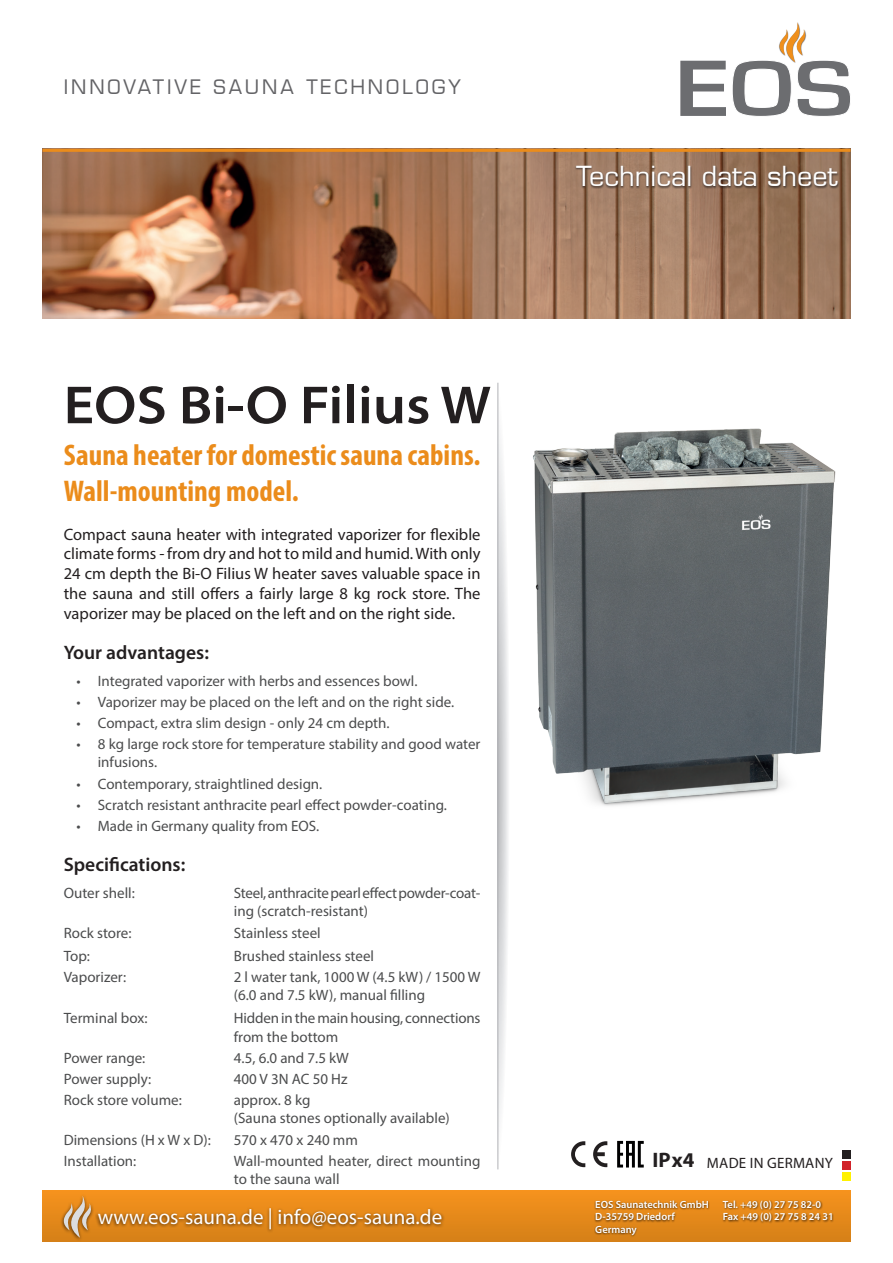
<style>
.page{position:relative;width:893px;height:1263px;background:#fff}
.page>*{position:absolute;margin:0;border:0;box-sizing:border-box;transform-origin:0 0}
.t1{font:600 semi-expanded 54px "Myriad Pro";color:#231f20}
.t2{font:700 condensed 30px/36px "Myriad Pro";color:#eb8c1b}
.t3{font:27px "Eurostile LT";color:#fff}
.t4{font:21px "Myriad Pro";color:#fff}
.t5{font:700 21px "Myriad Pro";color:#231f20}
.Fließtest{font:600 19.5px "Myriad Pro";color:#231f20}
.t6{font:19.5px "Eurostile LT";letter-spacing:.15em;color:#636366}
.Fließtest-2{font:16.5px/19.8px "Myriad Pro";color:#231f20;text-align:justify}
.t7{font:15px/18px "Myriad Pro";color:#4b4c4d}
.t8{font:15px "Myriad Pro";letter-spacing:.02em;color:#231f20}
.t9{font:600 10.5px "Myriad Pro";color:#fff}
</style>
<div class="page">
<svg style="left:680px;top:61px;width:46px;height:55px"></svg>
<svg style="left:732px;top:22px;width:118px;height:94px"></svg>
<img style="left:43px;top:152px;width:807px;height:167px">
<hr style="left:43px;top:149px;width:807px;height:3px;background:#eb8c1b">
<div style="left:43px;top:1191px;width:807px;height:51px;background:linear-gradient(to bottom,#f6921d,#d58017)"></div>
<div style="left:95px;top:1206px;width:350px;height:28px;background:#231f20;opacity:.75"></div>
<div style="left:60px;top:1194px;width:34px;height:48px;background:#231f20;opacity:.75"></div>
<svg style="left:61px;top:1195px;width:31px;height:43px"></svg>
<div style="left:594px;top:1199px;width:239px;height:38px;background:#231f20;opacity:.75"></div>
<svg style="left:498px;top:383px;width:10px;height:786px"></svg>
<hr style="left:497px;top:383px;width:1px;height:786px;background:#b2b3b7">
<img style="left:497px;top:412px;width:339px;height:417px">
<div style="left:842px;top:1150px;width:8px;height:9px;background:#231f20"></div>
<div style="left:842px;top:1161px;width:8px;height:9px;background:#d1232a"></div>
<div style="left:842px;top:1172px;width:8px;height:8px;background:#fff101"></div>
<svg style="left:571px;top:1141px;width:14px;height:26px"></svg>
<svg style="left:593px;top:1141px;width:14px;height:26px"></svg>
<svg style="left:617px;top:1141px;width:27px;height:26px"></svg>
<div style="left:574px;top:165px;width:266px;height:24px;background:#231f20;opacity:.75"></div>
<h3 class="t6" style="left:64px;top:76px;width:398px">INNOVATIVE SAUNA TECHNOLOGY</h3>
<p class="t1" style="left:64px;top:375px;width:429px">EOS Bi-O Filius W</p>
<p class="t2" style="left:64px;top:436px;width:418px">Sauna heater for domestic sauna cabins.<br>Wall-mounting model.</p>
<p class="Fließtest-2" style="left:64px;top:524px;width:418px">Compact sauna heater with integrated vaporizer for flexible climate forms - from dry and hot to mild and humid. With only 24 cm depth the Bi-O Filius W heater saves valuable space in the sauna and still offers a fairly large 8 kg rock store. The vaporizer may be placed on the left and on the right side.</p>
<p class="Fließtest" style="left:64px;top:640px;width:147px">Your advantages:</p>
<p class="t7" style="left:77px;top:671px;width:342px">• Integrated vaporizer with herbs and essences bowl.</p>
<p class="t7" style="left:77px;top:693px;width:379px">• Vaporizer may be placed on the left and on the right side.</p>
<p class="t7" style="left:77px;top:714px;width:315px">• Compact, extra slim design - only 24 cm depth.</p>
<p class="t7" style="left:98px;top:735px;width:384px;text-indent:-21px">• 8 kg large rock store for temperature stability and good water infusions.</p>
<p class="t7" style="left:77px;top:774px;width:247px">• Contemporary, straightlined design.</p>
<p class="t7" style="left:77px;top:795px;width:372px">• Scratch resistant anthracite pearl effect powder-coating.</p>
<p class="t7" style="left:77px;top:817px;width:244px">• Made in Germany quality from EOS.</p>
<p class="Fließtest" style="left:64px;top:852px;width:123px">Specifications:</p>
<p class="t7" style="left:64px;top:884px;width:73px">Outer shell:</p>
<p class="t7" style="left:234px;top:884px;width:248px">Steel, anthracite pearl effect powder-coat&shy;ing (scratch-resistant)</p>
<p class="t7" style="left:64px;top:924px;width:69px">Rock store:</p>
<p class="t7" style="left:234px;top:924px;width:88px">Stainless steel</p>
<p class="t7" style="left:64px;top:946px;width:28px">Top:</p>
<p class="t7" style="left:234px;top:946px;width:142px">Brushed stainless steel</p>
<p class="t7" style="left:64px;top:968px;width:64px">Vaporizer:</p>
<p class="t7" style="left:234px;top:968px;width:248px">2 l water tank, 1000 W (4.5 kW) / 1500 W (6.0 and 7.5 kW), manual filling</p>
<p class="t7" style="left:64px;top:1008px;width:85px">Terminal box:</p>
<p class="t7" style="left:234px;top:1008px;width:248px;line-height:19.4px">Hidden in the main housing, connections from the bottom</p>
<p class="t7" style="left:64px;top:1049px;width:83px">Power range:</p>
<p class="t7" style="left:234px;top:1049px;width:117px">4.5, 6.0 and 7.5 kW</p>
<p class="t7" style="left:64px;top:1070px;width:89px">Power supply:</p>
<p class="t7" style="left:234px;top:1070px;width:115px">400 V 3N AC 50 Hz</p>
<p class="t7" style="left:64px;top:1091px;width:120px">Rock store volume:</p>
<p class="t7" style="left:234px;top:1091px;width:78px">approx. 8 kg</p>
<p class="t7" style="left:234px;top:1109px;width:217px">(Sauna stones optionally available)</p>
<p class="t7" style="left:64px;top:1130px;width:149px">Dimensions (H x W x D):</p>
<p class="t7" style="left:234px;top:1130px;width:126px">570 x 470 x 240 mm</p>
<p class="t7" style="left:64px;top:1151px;width:74px">Installation:</p>
<p class="t7" style="left:234px;top:1151px;width:248px">Wall-mounted heater, direct mounting to the sauna wall</p>
<h3 class="t4" style="left:98px;top:1204px;width:346px">www.eos-sauna.de | info@eos-sauna.de</h3>
<p class="t3" style="left:576px;top:160px;width:263px">Technical data sheet</p>
<p class="t5" style="left:652px;top:1146px;width:44px">IP x4</p>
<p class="t8" style="left:707px;top:1153px;width:127px">MADE IN GERMANY</p>
<p class="t9" style="left:595px;top:1197px;width:115px">EOS Saunatechnik GmbH</p>
<p class="t9" style="left:723px;top:1197px;width:100px">Tel. +49 (0) 27 75 82-0</p>
<p class="t9" style="left:595px;top:1210px;width:81px">D-35759 Driedorf</p>
<p class="t9" style="left:723px;top:1210px;width:112px">Fax +49 (0) 27 75 8 24 31</p>
<p class="t9" style="left:595px;top:1222px;width:43px">Germany</p>
</div>
